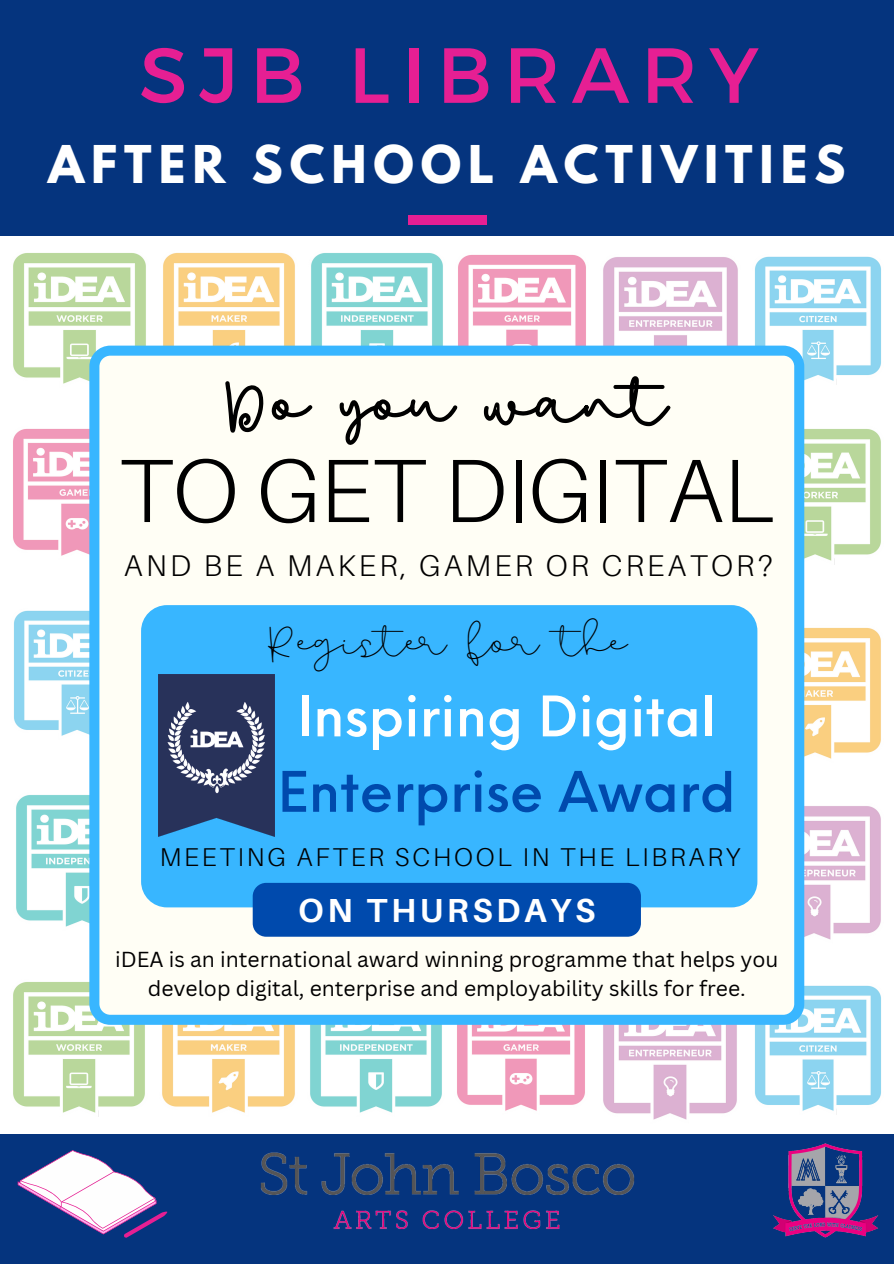
<style>
.page{position:relative;width:894px;height:1264px;background:#fff}
.page>*{position:absolute;margin:0;border:0;box-sizing:border-box;transform-origin:0 0}
.t1{font:300 90px "Aileron";color:#000}
.t2{font:77.85px "Montserrat";letter-spacing:.15em;color:#e61f93}
.t3{font:500 54.45px/75.3px "Neue Einstellung";color:#fff;text-align:center}
.t4{font:46.35px "Beautiful";color:#000}
.t5{font:700 46.05px "League Spartan";letter-spacing:.15em;color:#fff}
.t6{font:700 33.3px "Aileron";letter-spacing:.11em;color:#fff}
.t7{font:300 30px "Aileron";letter-spacing:.11em;color:#000}
.t8{font:300 25.8px "Aileron";letter-spacing:.11em;color:#000}
.t9{font:21.15px/29.2px "Canva Sans";color:#000;text-align:center}
.s1{color:#004aad}
</style>
<div class="page">
<div style="left:0;top:0;width:893px;height:1263px;background:#05347e"></div>
<div style="left:0;top:236px;width:893px;height:898px;background:#fff"></div>
<img style="left:804px;top:427px;width:77px;height:137px">
<img style="left:804px;top:625px;width:77px;height:137px">
<img style="left:14px;top:610px;width:75px;height:126px">
<img style="left:16px;top:795px;width:73px;height:132px">
<img style="left:804px;top:803px;width:77px;height:140px">
<img style="left:13px;top:428px;width:76px;height:128px">
<img style="left:13px;top:253px;width:133px;height:131px">
<img style="left:163px;top:252px;width:132px;height:93px">
<img style="left:311px;top:253px;width:132px;height:85px">
<img style="left:458px;top:254px;width:128px;height:84px">
<img style="left:603px;top:257px;width:135px;height:88px">
<img style="left:755px;top:256px;width:126px;height:129px">
<img style="left:260px;top:1152px;width:375px;height:78px">
<img style="left:773px;top:1143px;width:106px;height:95px">
<div style="left:408px;top:215px;width:78px;height:9px;background:#e61f93"></div>
<svg style="left:18px;top:1150px;width:149px;height:87px"></svg>
<img style="left:13px;top:982px;width:135px;height:134px">
<img style="left:160px;top:1024px;width:137px;height:89px">
<img style="left:307px;top:1024px;width:137px;height:89px">
<img style="left:454px;top:1024px;width:133px;height:87px">
<img style="left:600px;top:1024px;width:139px;height:96px">
<img style="left:752px;top:983px;width:129px;height:131px">
<svg style="left:89px;top:345px;width:715px;height:679px;fill:#fffef5"></svg>
<div style="left:141px;top:605px;width:616px;height:302px;background:#38b6ff;border-radius:26px"></div>
<img style="left:159px;top:674px;width:116px;height:162px">
<svg style="left:224px;top:338px;width:448px;height:144px"></svg>
<div style="left:253px;top:882px;width:387px;height:54px;background:#004aad;border-radius:13px"></div>
<p class="t2" style="left:139px;top:24px;width:621px">SJB LIBRARY</p>
<p class="t5" style="left:48px;top:142px;width:798px">AFTER SCHOOL ACTIVITIES</p>
<p class="t1" style="left:119px;top:434px;width:656px">TO GET DIGITAL</p>
<p class="t7" style="left:124px;top:547px;width:650px">AND BE A MAKER, GAMER OR CREATOR?</p>
<h3 class="t4" style="left:268px;top:613px;width:360px">Register for the</h3>
<p class="t3" style="left:277px;top:674px;width:459px">Inspiring Digital<br><span class="s1">Enterprise Award</span></p>
<p class="t8" style="left:160px;top:840px;width:582px">MEETING AFTER SCHOOL IN THE LIBRARY</p>
<h1 class="t6" style="left:298px;top:889px;width:298px">ON THURSDAYS</h1>
<p class="t9" style="left:115px;top:943px;width:664px">iDEA is an international award winning programme that helps you develop digital, enterprise and employability skills for free.</p>
</div>
